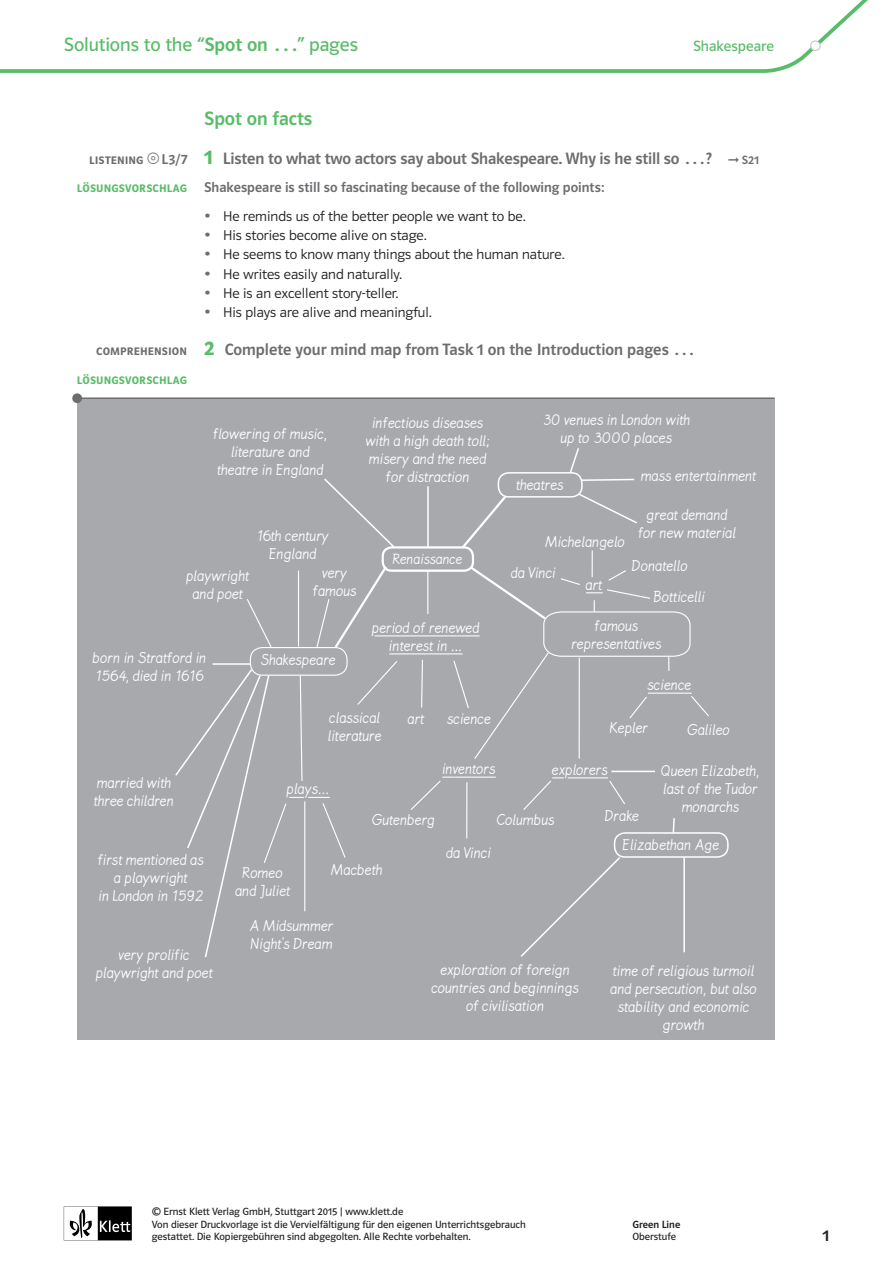
<style>
.page{position:relative;width:893px;height:1263px;background:#fff}
.page>*{position:absolute;margin:0;border:0;box-sizing:border-box;transform-origin:0 0}
.t1{font:19.5px "Polo ST11 K Buch";letter-spacing:-.005em;color:#59bc68}
.t2{font:19.5px "Polo ST11 K Krftg";color:#59bc68}
.t3{font:16.5px/18px "Lemme Script";color:#fff;text-align:center}
.t4{font:16.5px "Polo ST11 K Krftg";letter-spacing:-.01em;color:#6c6d70}
.t5{font:16.5px "Polo ST11 K Krftg";color:#231f20}
.t6{font:15.75px "Lemme Script";color:#fff}
.t7{font:15px "Polo ST11 K Buch";color:#59bc68}
.t8{font:14.25px "Polo ST11 K Leicht";color:#231f20}
.t9{font:14.25px "Polo ST11 K Krftg";color:#6c6d70}
.t10{font:14.25px "Polo ST Cap K Krftg";letter-spacing:.005em;color:#59bc68}
.t11{font:14.25px "Polo ST Cap K Krftg";letter-spacing:.005em;color:#6c6d70}
.t12{font:10.5px/12.8px "Polo ST11 K Buch";color:#231f20}
.t13{font:10.5px "Polo ST11 K Krftg";color:#231f20}
.s1{font-family:"Polo ST11 K Krftg"}
.s2{font-family:"Polo ST11 K Hfett";font-size:21px;color:#59bc68}
.s3{font-size:12px}
.s4{font-size:16.5px;color:#6c6d70}
</style>
<div class="page">
<svg style="left:0;top:0;width:868px;height:73px"></svg>
<div style="left:811px;top:41px;width:9px;height:9px;background:#fff;border-radius:50%"></div>
<div style="left:810px;top:40px;width:11px;height:11px;border:1px solid #bacad2;border-radius:50%"></div>
<svg style="left:64px;top:1206px;width:68px;height:34px"></svg>
<svg style="left:691px;top:38px;width:85px;height:35px"></svg>
<div style="left:77px;top:398px;width:697px;height:641px;background:#a8a9ad"></div>
<div style="left:614px;top:832px;width:115px;height:26px;border:2px solid #fff;border-radius:11px"></div>
<svg style="left:175px;top:448px;width:535px;height:509px"></svg>
<div style="left:72px;top:393px;width:10px;height:10px;background:#6c6d70;border-radius:50%"></div>
<hr style="left:77px;top:397px;width:697px;height:2px;background:#6c6d70">
<p class="t1" style="left:64px;top:34px;width:296px">Solutions to the <span class="s1">“Spot on …”</span> pages</p>
<p class="t7" style="left:693px;top:38px;width:82px">Shakespeare</p>
<p class="t11" style="left:89px;top:151px;width:100px">listening L3/7</p>
<p class="t10" style="left:77px;top:180px;width:112px">lösungsvorschlag</p>
<p class="t11" style="left:96px;top:342px;width:92px">comprehension</p>
<p class="t10" style="left:77px;top:371px;width:112px">lösungsvorschlag</p>
<p class="t2" style="left:204px;top:108px;width:110px">Spot on facts</p>
<p class="t4" style="left:204px;top:149px;width:557px"><span class="s2">1</span> Listen to what two actors say about Shakespeare. Why is he still so …? ➞ <span class="s3">S21</span></p>
<p class="t9" style="left:204px;top:180px;width:402px">Shakespeare is still so fascinating because of the following points:</p>
<p class="t8" style="left:204px;top:209px;width:323px"><span class="s4">•</span> He reminds us of the better people we want to be.</p>
<p class="t8" style="left:204px;top:228px;width:224px"><span class="s4">•</span> His stories become alive on stage.</p>
<p class="t8" style="left:204px;top:247px;width:362px"><span class="s4">•</span> He seems to know many things about the human nature.</p>
<p class="t8" style="left:204px;top:266px;width:199px"><span class="s4">•</span> He writes easily and naturally.</p>
<p class="t8" style="left:204px;top:285px;width:196px"><span class="s4">•</span> He is an excellent story-teller.</p>
<p class="t8" style="left:204px;top:304px;width:229px"><span class="s4">•</span> His plays are alive and meaningful.</p>
<p class="t4" style="left:204px;top:340px;width:492px"><span class="s2">2</span> Complete your mind map from Task 1 on the Introduction pages …</p>
<p class="t3" style="left:213px;top:426px;width:116px">flowering of music, literature and theatre in England</p>
<p class="t3" style="left:366px;top:414px;width:126px">infectious diseases with a high death toll; misery and the need for distraction</p>
<p class="t3" style="left:543px;top:412px;width:149px">30 venues in London with up to 3000 places</p>
<p class="t3" style="left:516px;top:476px;width:49px">theatres</p>
<p class="t3" style="left:641px;top:468px;width:117px">mass entertainment</p>
<p class="t3" style="left:186px;top:568px;width:64px">playwright and poet</p>
<p class="t3" style="left:257px;top:527px;width:74px">16th century<br>England</p>
<p class="t3" style="left:313px;top:565px;width:45px">very famous</p>
<p class="t3" style="left:93px;top:650px;width:115px;text-align:left">born in Stratford in<br>1564, died in 1616</p>
<p class="t3" style="left:261px;top:652px;width:76px">Shakespeare</p>
<p class="t6" style="left:393px;top:552px;width:71px">Renaissance</p>
<p class="t3" style="left:372px;top:619px;width:109px">period of renewed interest in …</p>
<p class="t3" style="left:328px;top:710px;width:55px;text-align:left">classical literature</p>
<p class="t3" style="left:448px;top:710px;width:45px">science</p>
<p class="t3" style="left:408px;top:710px;width:18px">art</p>
<p class="t3" style="left:546px;top:533px;width:81px">Michelangelo</p>
<p class="t3" style="left:638px;top:507px;width:100px">great demand for new material</p>
<p class="t3" style="left:511px;top:565px;width:46px">da Vinci</p>
<p class="t3" style="left:586px;top:576px;width:18px">art</p>
<p class="t3" style="left:654px;top:551px;width:53px;line-height:31.3px;text-align:left;text-indent:-22px">Donatello<br>Botticelli</p>
<p class="t3" style="left:572px;top:618px;width:91px">famous representatives</p>
<p class="t3" style="left:648px;top:677px;width:45px">science</p>
<p class="t3" style="left:610px;top:720px;width:40px">Kepler</p>
<p class="t3" style="left:688px;top:722px;width:44px">Galileo</p>
<p class="t3" style="left:94px;top:774px;width:82px;text-align:left">married with three children</p>
<p class="t3" style="left:98px;top:852px;width:108px">first mentioned as a playwright<br>in London in 1592</p>
<p class="t3" style="left:96px;top:947px;width:119px">very prolific playwright and poet</p>
<p class="t3" style="left:287px;top:781px;width:44px">plays…</p>
<p class="t3" style="left:442px;top:761px;width:55px">inventors</p>
<p class="t3" style="left:552px;top:761px;width:57px">explorers</p>
<p class="t3" style="left:661px;top:763px;width:100px">Queen Elizabeth, last of the Tudor monarchs</p>
<p class="t3" style="left:623px;top:837px;width:98px">Elizabethan Age</p>
<p class="t3" style="left:373px;top:811px;width:64px">Gutenberg</p>
<p class="t3" style="left:497px;top:811px;width:59px">Columbus</p>
<p class="t3" style="left:605px;top:808px;width:36px">Drake</p>
<p class="t3" style="left:446px;top:844px;width:46px">da Vinci</p>
<p class="t3" style="left:235px;top:864px;width:57px">Romeo and Juliet</p>
<p class="t3" style="left:331px;top:861px;width:53px">Macbeth</p>
<p class="t3" style="left:250px;top:918px;width:85px;text-align:left">A Midsummer<br>Night’s Dream</p>
<p class="t3" style="left:432px;top:961px;width:149px">exploration of foreign countries and beginnings of civilisation</p>
<p class="t3" style="left:611px;top:962px;width:148px">time of religious turmoil and persecution, but also stability and economic growth</p>
<p class="t12" style="left:152px;top:1205px;width:375px">© Ernst Klett Verlag GmbH, Stuttgart 2015 | www.klett.de<br>Von dieser Druckvorlage ist die Vervielfältigung für den eigenen Unterrichtsgebrauch gestattet. Die Kopiergebühren sind abgegolten. Alle Rechte vorbehalten.</p>
<p class="t13" style="left:632px;top:1218px;width:49px">Green Line</p>
<p class="t12" style="left:632px;top:1231px;width:45px">Oberstufe</p>
<p class="t5" style="left:822px;top:1226px;width:8px">1</p>
</div>
